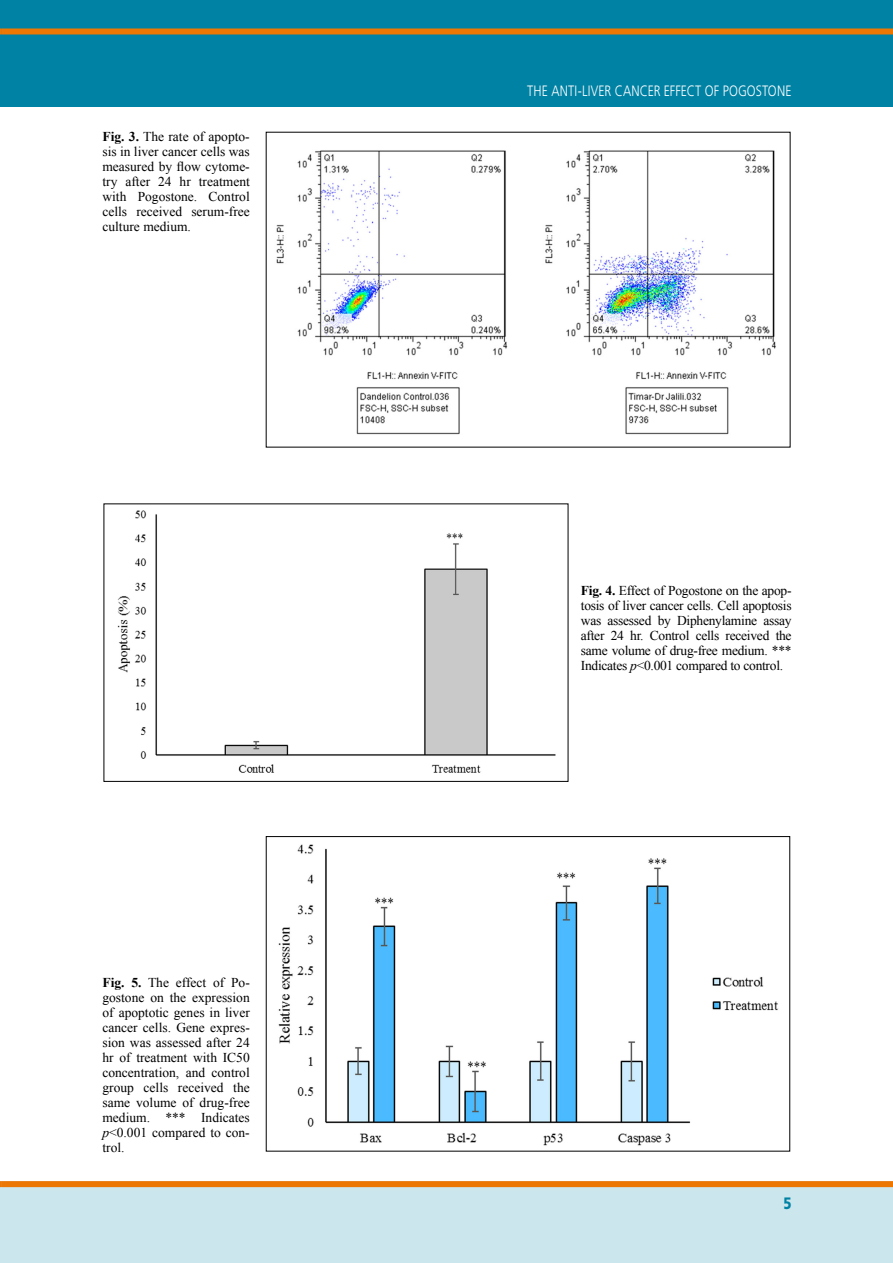
<style>
.page{position:relative;width:893px;height:1263px;background:#fff}
.page>*{position:absolute;margin:0;border:0;box-sizing:border-box;transform-origin:0 0}
.t1{font:900 16.5px "Frutiger";color:#0082a4;scale:.8 1}
.t2{font:300 15px "Frutiger";letter-spacing:.01em;color:#fff;scale:.82 1}
.t3{font:13.5px/15px "Times New Roman";color:#000;text-align:justify}
.s1{font-weight:700}
.s2{font-style:italic}
</style>
<div class="page">
<hr style="left:0;top:0;width:1px;height:106px;background:#0082a4">
<div style="left:1px;top:0;width:892px;height:106px;background:#0082a4"></div>
<hr style="left:0;top:1181px;width:1px;height:82px;background:#cce6ed">
<div style="left:1px;top:1181px;width:892px;height:82px;background:#cce6ed"></div>
<div style="left:1px;top:28px;width:892px;height:6px;background:#ed7703"></div>
<div style="left:1px;top:1181px;width:892px;height:6px;background:#ed7703"></div>
<img style="left:276px;top:150px;width:500px;height:285px">
<img style="left:117px;top:510px;width:439px;height:263px">
<div style="left:104px;top:503px;width:464px;height:279px;border:1px solid #000"></div>
<img style="left:278px;top:844px;width:501px;height:302px">
<div style="left:266px;top:836px;width:524px;height:315px;border:1px solid #000"></div>
<p class="t3" style="left:102px;top:129px;width:149px"><span class="s1">Fig. 3.</span> The rate of apopto&shy;sis in liver cancer cells was measured by flow cytome&shy;try after 24 hr treatment with Pogostone. Control cells received serum-free culture medium.</p>
<p class="t3" style="left:102px;top:975px;width:149px"><span class="s1">Fig. 5.</span> The effect of Po&shy;gostone on the expression of apoptotic genes in liver cancer cells. Gene expres&shy;sion was assessed after 24 hr of treatment with IC50 concentration, and control group cells received the same volume of drug-free medium. *** Indicates <span class="s2">p</span>&lt;0.001 compared to con&shy;trol.</p>
<p class="t2" style="left:527px;top:83px;width:324px">THE ANTI-LIVER CANCER EFFECT OF POGOSTONE</p>
<p class="t3" style="left:581px;top:583px;width:212px"><span class="s1">Fig. 4.</span> Effect of Pogostone on the apop&shy;tosis of liver cancer cells. Cell apoptosis was assessed by Diphenylamine assay after 24 hr. Control cells received the same volume of drug-free medium. *** Indicates <span class="s2">p</span>&lt;0.001 compared to control.</p>
<p class="t1" style="left:783px;top:1193px;width:12px">5</p>
</div>
